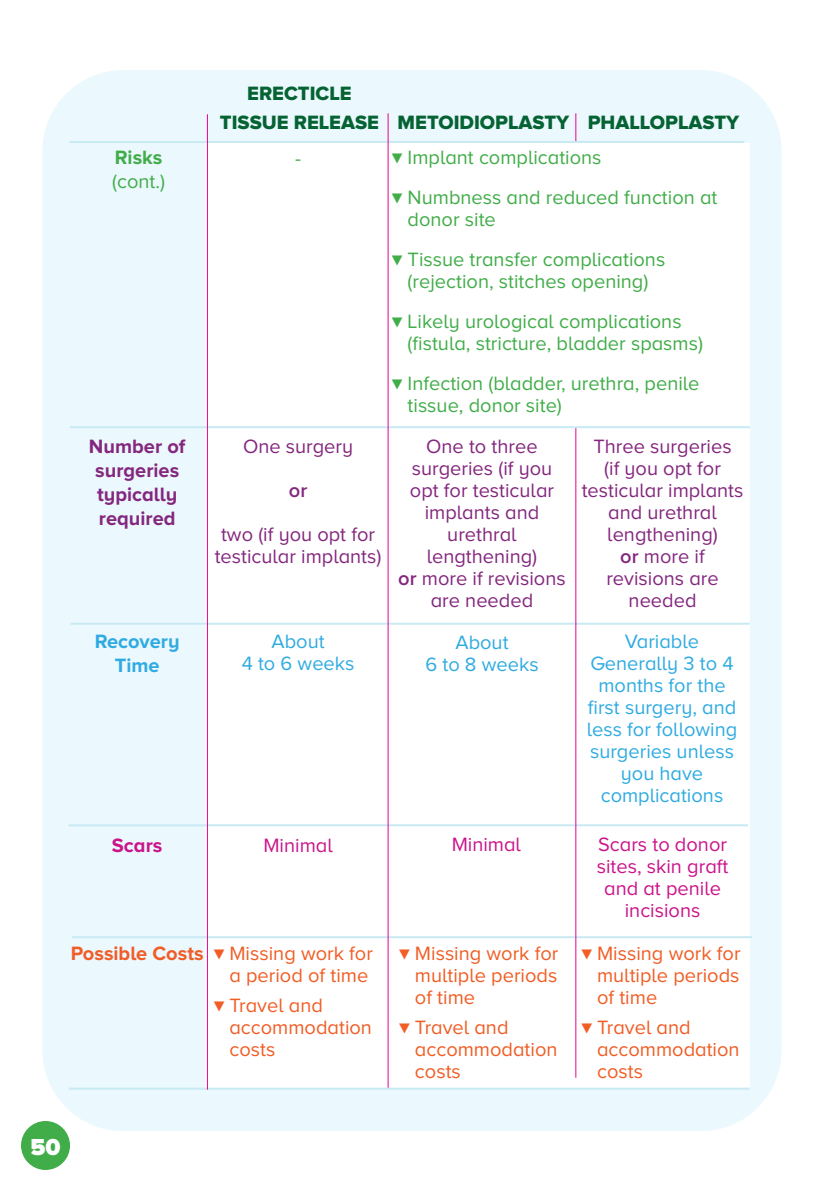
<style>
.page{position:relative;width:840px;height:1191px;background:#fff}
.page>*{position:absolute;margin:0;border:0;box-sizing:border-box;transform-origin:0 0}
.t1{font:900 24px "Proxima Nova A";color:#fff}
.t2{font:20px/22px "Proxima Nova A";color:#41ad49}
.t3{font:20px/22px "Proxima Nova A";color:#84277e;text-align:center}
.t4{font:20px/22px "Proxima Nova A";color:#f15d24}
.t5{font:20px/22px "Proxima Nova A";color:#2fabe1;text-align:center}
.t6{font:20px/22px "Proxima Nova A";color:#cb148b;text-align:center}
.t7{font:20px/28px "Proxima Nova A Extrabld";color:#056333}
.t8{font:700 20px/24px "Proxima Nova A";color:#84277e;text-align:center}
.t9{font:700 20px "Proxima Nova A";color:#f15d26}
.t10{font:700 20px/24px "Proxima Nova A";color:#2fabe1;text-align:center}
.t11{font:700 20px "Proxima Nova A";color:#41ad49}
.t12{font:700 20px "Proxima Nova A";color:#cb148b}
.t13{font:600 20px "Proxima Nova A";color:#84277e}
.s1{font-family:"Source Sans Pro"}
.s2{font-weight:600}
</style>
<div class="page">
<div style="left:21px;top:1121px;width:49px;height:49px;background:#41ad49;border-radius:50%"></div>
<div style="left:42px;top:70px;width:739px;height:1061px;background:#ebf8fe;border-radius:81px"></div>
<div style="left:206px;top:143px;width:543px;height:945px;background:#fff"></div>
<hr style="left:69px;top:824px;width:678px;height:2px;background:#c8eaf3">
<hr style="left:72px;top:936px;width:679px;height:2px;background:#c8eaf3">
<hr style="left:69px;top:1087px;width:680px;height:2px;background:#c8eaf3">
<hr style="left:70px;top:622px;width:679px;height:2px;background:#c8eaf3">
<hr style="left:70px;top:426px;width:679px;height:2px;background:#c8eaf3">
<hr style="left:69px;top:141px;width:674px;height:2px;background:#c8eaf3">
<hr style="left:207px;top:114px;width:1px;height:975px;background:#ec008c">
<hr style="left:387px;top:113px;width:1px;height:974px;background:#ec008c">
<hr style="left:575px;top:428px;width:1px;height:649px;background:#ec008c">
<svg style="left:575px;top:113px;width:1px;height:28px"></svg>
<p class="t11" style="left:115px;top:146px;width:49px">Risks</p>
<p class="t2" style="left:112px;top:170px;width:54px">(cont.)</p>
<p class="t8" style="left:89px;top:434px;width:98px">Number of surgeries typically required</p>
<p class="t10" style="left:95px;top:629px;width:86px">Recovery<br>Time</p>
<p class="t7" style="left:220px;top:79px;width:520px;text-indent:27px">ERECTICLE<br>TISSUE RELEASE METOIDIOPLASTY PHALLOPLASTY</p>
<p class="t2" style="left:391px;top:146px;width:211px"><span class="s1">▼</span> Implant complications</p>
<p class="t2" style="left:407px;top:186px;width:311px;text-indent:-16px"><span class="s1">▼</span> Numbness and reduced function at donor site</p>
<p class="t2" style="left:391px;top:248px;width:275px;text-align:center"><span class="s1">▼</span> Tissue transfer complications (rejection, stitches opening)</p>
<p class="t2" style="left:407px;top:310px;width:297px;text-indent:-16px"><span class="s1">▼</span> Likely urological complications (fistula, stricture, bladder spasms)</p>
<p class="t2" style="left:407px;top:372px;width:293px;text-indent:-16px"><span class="s1">▼</span> Infection (bladder, urethra, penile tissue, donor site)</p>
<p class="t2" style="left:295px;top:147px;width:7px">-</p>
<p class="t3" style="left:243px;top:435px;width:112px">One surgery</p>
<p class="t13" style="left:289px;top:479px;width:20px">or</p>
<p class="t3" style="left:214px;top:523px;width:168px">two (if you opt for testicular implants)</p>
<p class="t5" style="left:241px;top:630px;width:114px">About<br>4 to 6 weeks</p>
<p class="t3" style="left:398px;top:435px;width:169px">One to three surgeries (if you opt for testicular implants and urethral lengthening)<br><span class="s2">or</span> more if revisions are needed</p>
<p class="t3" style="left:581px;top:435px;width:163px">Three surgeries<br>(if you opt for testicular implants and urethral lengthening)<br><span class="s2">or</span> more if revisions are needed</p>
<p class="t5" style="left:425px;top:630px;width:115px">About<br>6 to 8 weeks</p>
<p class="t5" style="left:586px;top:630px;width:152px">Variable<br>Generally 3 to 4 months for the first surgery, and less for following surgeries unless you have complications</p>
<p class="t12" style="left:112px;top:833px;width:52px">Scars</p>
<p class="t9" style="left:71px;top:942px;width:134px">Possible Costs</p>
<p class="t6" style="left:263px;top:833px;width:71px">Minimal</p>
<p class="t6" style="left:451px;top:833px;width:71px">Minimal</p>
<p class="t6" style="left:596px;top:833px;width:133px">Scars to donor sites, skin graft and at penile incisions</p>
<p class="t4" style="left:213px;top:942px;width:161px;text-align:center"><span class="s1">▼</span> Missing work for a period of time</p>
<p class="t4" style="left:229px;top:994px;width:144px;text-indent:-16px"><span class="s1">▼</span> Travel and accommodation costs</p>
<p class="t4" style="left:415px;top:942px;width:145px;text-align:justify;text-indent:-16px"><span class="s1">▼</span> Missing work for multiple periods of time</p>
<p class="t4" style="left:415px;top:1016px;width:144px;text-indent:-16px"><span class="s1">▼</span> Travel and accommodation costs</p>
<p class="t4" style="left:596px;top:942px;width:145px;text-align:justify;text-indent:-16px"><span class="s1">▼</span> Missing work for multiple periods of time</p>
<p class="t4" style="left:596px;top:1016px;width:144px;text-indent:-16px"><span class="s1">▼</span> Travel and accommodation costs</p>
<p class="t1" style="left:30px;top:1133px;width:32px">50</p>
</div>
